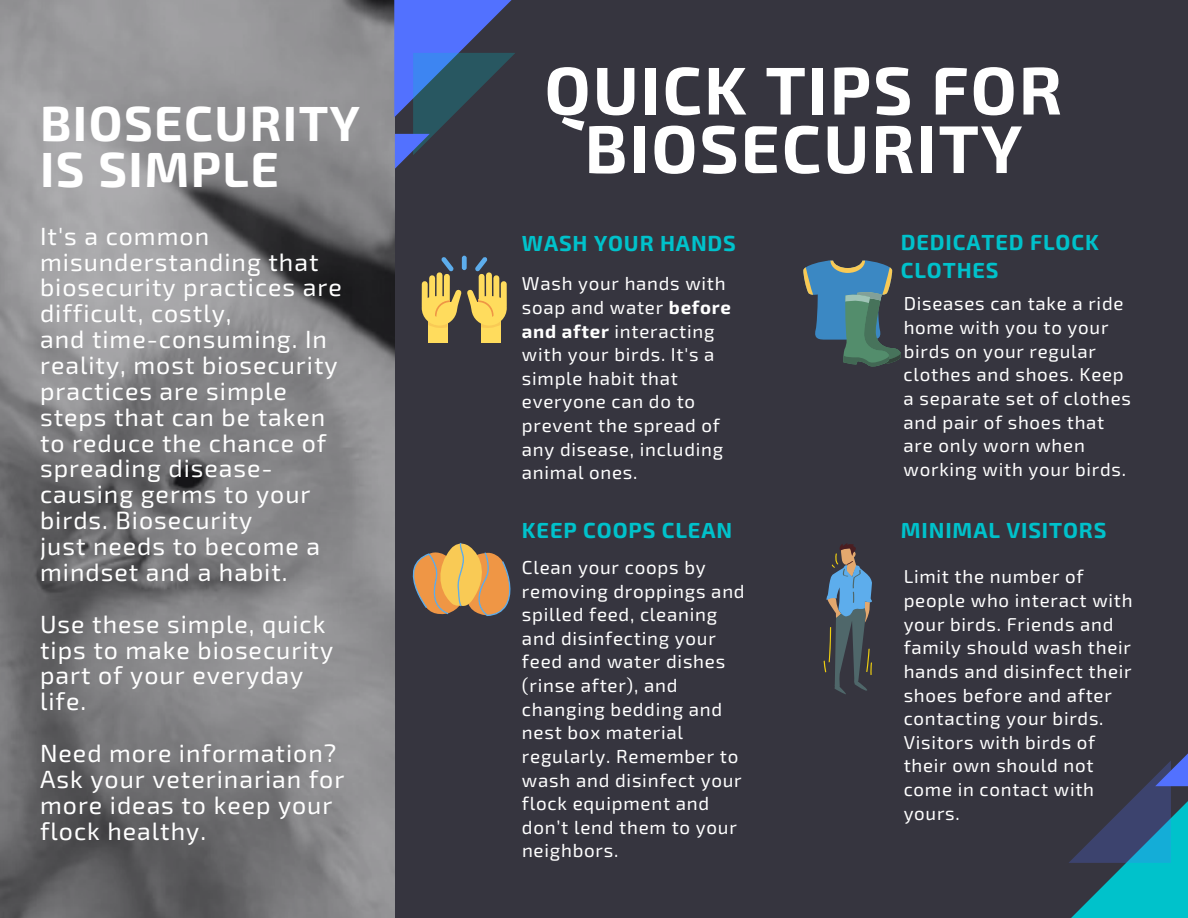
<style>
.page{position:relative;width:1188px;height:918px;background:#36353f}
.page>*{position:absolute;margin:0;border:0;box-sizing:border-box;transform-origin:0 0}
.t1{font:700 67.5px "Exo 2";letter-spacing:.03em;color:#fff}
.t2{font:700 49.35px "Exo 2";letter-spacing:.03em;color:#fff}
.t3{font:24.9px/25.8px "Exo 2";letter-spacing:.04em;color:#fff}
.t4{font:700 21.75px/28.2px "Exo 2";letter-spacing:.04em;color:#00c2cb}
.t5{font:18.75px/23.5px "Exo 2";letter-spacing:.04em;color:#fff}
.t6{font:18.6px/23.5px "Exo 2";letter-spacing:.04em;color:#fff}
.s1{font-weight:700}
</style>
<div class="page">
<img style="left:0;top:0;width:394px;height:918px">
<svg style="left:394px;top:0;width:121px;height:169px"></svg>
<div style="left:428px;top:318px;width:19px;height:24px;background:#ffdc5d"></div>
<div style="left:481px;top:318px;width:19px;height:24px;background:#ffdc5d"></div>
<svg style="left:422px;top:256px;width:85px;height:74px"></svg>
<svg style="left:412px;top:543px;width:99px;height:73px"></svg>
<svg style="left:803px;top:261px;width:98px;height:105px"></svg>
<svg style="left:824px;top:543px;width:48px;height:151px"></svg>
<svg style="left:1071px;top:863px;width:117px;height:55px;fill:#00c2cb"></svg>
<svg style="left:1069px;top:753px;width:119px;height:110px"></svg>
<h1 class="t2" style="left:40px;top:91px;width:321px">BIOSECURITY</h1>
<h1 class="t2" style="left:40px;top:137px;width:240px">IS SIMPLE</h1>
<p class="t3" style="left:40px;top:222px;width:303px">It's a common misunderstanding that biosecurity practices are difficult, costly,<br>and time-consuming. In reality, most biosecurity practices are simple steps that can be taken to reduce the chance of spreading disease&shy;causing germs to your birds. Biosecurity<br>just needs to become a mindset and a habit.</p>
<p class="t3" style="left:40px;top:610px;width:295px">Use these simple, quick tips to make biosecurity part of your everyday life.</p>
<p class="t3" style="left:40px;top:739px;width:306px">Need more information?<br>Ask your veterinarian for more ideas to keep your flock healthy.</p>
<h1 class="t1" style="left:544px;top:46px;width:519px">QUICK TIPS FOR</h1>
<h1 class="t1" style="left:585px;top:105px;width:439px">BIOSECURITY</h1>
<h2 class="t4" style="left:522px;top:228px;width:215px">WASH YOUR HANDS</h2>
<p class="t6" style="left:522px;top:271px;width:211px">Wash your hands with soap and water <span class="s1">before and after</span> interacting with your birds. It's a simple habit that everyone can do to prevent the spread of any disease, including animal ones.</p>
<h2 class="t4" style="left:522px;top:515px;width:212px">KEEP COOPS CLEAN</h2>
<p class="t5" style="left:522px;top:555px;width:224px">Clean your coops by removing droppings and spilled feed, cleaning and disinfecting your feed and water dishes (rinse after), and changing bedding and nest box material regularly. Remember to wash and disinfect your flock equipment and don’t lend them to your neighbors.</p>
<h2 class="t4" style="left:901px;top:227px;width:199px">DEDICATED FLOCK<br>CLOTHES</h2>
<p class="t6" style="left:904px;top:291px;width:229px">Diseases can take a ride home with you to your birds on your regular clothes and shoes. Keep a separate set of clothes and pair of shoes that are only worn when working with your birds.</p>
<h2 class="t4" style="left:901px;top:515px;width:207px">MINIMAL VISITORS</h2>
<p class="t6" style="left:904px;top:564px;width:230px">Limit the number of people who interact with your birds. Friends and family should wash their hands and disinfect their shoes before and after contacting your birds.<br>Visitors with birds of their own should not</p>
<p class="t6" style="left:904px;top:777px;width:192px">come in contact with yours.</p>
</div>
